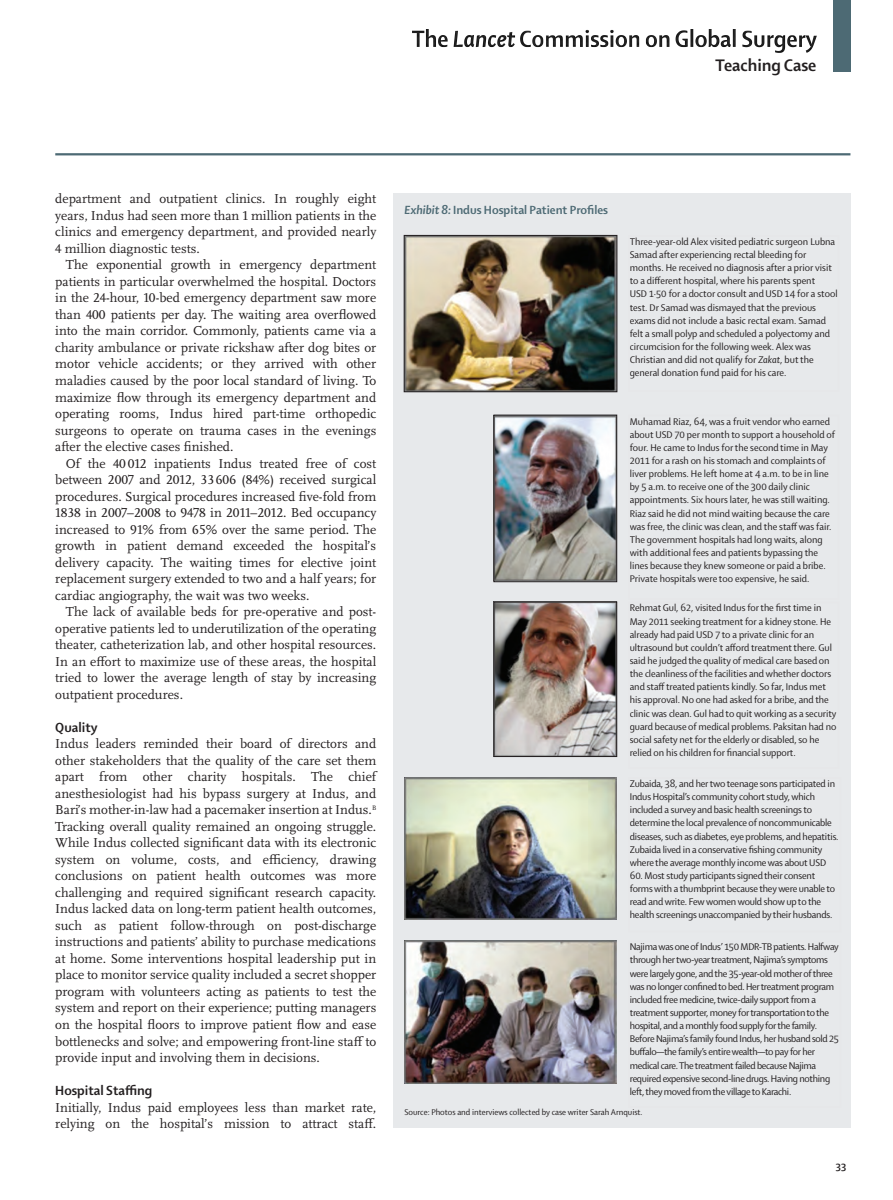
<style>
.page{position:relative;width:893px;height:1200px;background:#fff}
.page>*{position:absolute;margin:0;border:0;box-sizing:border-box;transform-origin:0 0}
.t1{font:700 18px "Shaker 2 Lancet";color:#231f20}
.heading_3{font:700 14.25px "Shaker 2 Lancet";color:#231f20}
.text_body__serif{font:13.5px/16.5px "Scala Lancet Pro";color:#231f20;text-align:justify}
.text_first__serif{font:13.5px/16.5px "Scala Lancet Pro";color:#231f20;text-align:justify}
.panel_main_head__red{font:700 12.75px "Shaker 2 Lancet";color:#4d6a74}
.image_main_text{font:10.5px/13.2px "Shaker 2 Lancet";letter-spacing:-.005em;color:#231f20}
.image_main_text-2{font:10.5px/13.2px "Shaker 2 Lancet";letter-spacing:-.03em;color:#231f20}
.t2{font:700 10.5px "Shaker 2 Lancet";color:#231f20}
.panel_key{font:9px "Shaker 2 Lancet";color:#231f20}
.s1{font-style:italic}
</style>
<div class="page">
<div style="left:833px;top:0;width:17px;height:71px;background:#4d6a74"></div>
<hr style="left:55px;top:153px;width:795px;height:2px;background:#4d6a74">
<div style="left:393px;top:193px;width:457px;height:934px;background:#e7e9eb"></div>
<img style="left:406px;top:237px;width:209px;height:153px">
<div style="left:404px;top:235px;width:213px;height:157px;border:1px solid #231f20"></div>
<img style="left:496px;top:417px;width:119px;height:162px">
<div style="left:494px;top:415px;width:123px;height:166px;border:1px solid #231f20"></div>
<img style="left:496px;top:603px;width:119px;height:151px">
<div style="left:494px;top:601px;width:123px;height:155px;border:1px solid #231f20"></div>
<img style="left:404px;top:777px;width:213px;height:142px">
<img style="left:404px;top:940px;width:213px;height:143px">
<img style="left:412px;top:30px;width:405px;height:23px">
<h1 class="t1" style="left:715px;top:54px;width:102px">Teaching Case</h1>
<p class="text_first__serif" style="left:55px;top:191px;width:323px">department and outpatient clinics. In roughly eight years, Indus had seen more than 1 million patients in the clinics and emergency department, and provided nearly 4 million diagnostic tests.</p>
<p class="text_body__serif" style="left:55px;top:257px;width:323px;text-indent:11px">The exponential growth in emergency department patients in particular overwhelmed the hospital. Doctors in the 24-hour, 10-bed emergency department saw more than 400 patients per day. The waiting area overflowed into the main corridor. Commonly, patients came via a charity ambulance or private rickshaw after dog bites or motor vehicle accidents; or they arrived with other maladies caused by the poor local standard of living. To maximize flow through its emergency department and operating rooms, Indus hired part-time orthopedic surgeons to operate on trauma cases in the evenings after the elective cases finished.</p>
<p class="text_body__serif" style="left:55px;top:455px;width:323px;text-indent:11px">Of the 40 012 inpatients Indus treated free of cost between 2007 and 2012, 33606 (84%) received surgical procedures. Surgical procedures increased five-fold from 1838 in 2007–2008 to 9478 in 2011–2012. Bed occupancy increased to 91% from 65% over the same period. The growth in patient demand exceeded the hospital’s delivery capacity. The waiting times for elective joint replacement surgery extended to two and a half years; for cardiac angiography, the wait was two weeks.</p>
<p class="text_body__serif" style="left:55px;top:603px;width:323px;text-indent:11px">The lack of available beds for pre-operative and post&shy;operative patients led to underutilization of the operating theater, catheterization lab, and other hospital resources.<br>In an effort to maximize use of these areas, the hospital tried to lower the average length of stay by increasing outpatient procedures.</p>
<p class="heading_3" style="left:55px;top:717px;width:44px">Quality</p>
<p class="text_first__serif" style="left:55px;top:735px;width:323px">Indus leaders reminded their board of directors and other stakeholders that the quality of the care set them apart from other charity hospitals. The chief anesthesiologist had his bypass surgery at Indus, and Bari’s mother-in-law had a pacemaker insertion at Indus.<sup>B </sup>Tracking overall quality remained an ongoing struggle.<br>While Indus collected significant data with its electronic system on volume, costs, and efficiency, drawing conclusions on patient health outcomes was more challenging and required significant research capacity.<br>Indus lacked data on long-term patient health outcomes, such as patient follow-through on post-discharge instructions and patients’ ability to purchase medications at home. Some interventions hospital leadership put in place to monitor service quality included a secret shopper program with volunteers acting as patients to test the system and report on their experience; putting managers on the hospital floors to improve patient flow and ease bottlenecks and solve; and empowering front-line staff to provide input and involving them in decisions.</p>
<p class="heading_3" style="left:55px;top:1080px;width:99px">Hospital Staffing</p>
<p class="text_first__serif" style="left:55px;top:1098px;width:323px">Initially, Indus paid employees less than market rate, relying on the hospital’s mission to attract staff.</p>
<p class="panel_main_head__red" style="left:405px;top:202px;width:205px"><span class="s1">Exhibit 8:</span> Indus Hospital Patient Profiles</p>
<p class="image_main_text" style="left:630px;top:234px;width:209px">Three-year-old Alex visited pediatric surgeon Lubna Samad after experiencing rectal bleeding for months. He received no diagnosis after a prior visit to a different hospital, where his parents spent<br>USD 1·50 for a doctor consult and USD 14 for a stool test. Dr Samad was dismayed that the previous exams did not include a basic rectal exam. Samad felt a small polyp and scheduled a polyectomy and circumcision for the following week. Alex was Christian and did not qualify for <span class="s1">Zakat</span>, but the general donation fund paid for his care.</p>
<p class="image_main_text" style="left:630px;top:414px;width:207px">Muhamad Riaz, 64, was a fruit vendor who earned about USD 70 per month to support a household of four. He came to Indus for the second time in May 2011 for a rash on his stomach and complaints of liver problems. He left home at 4 a.m. to be in line by 5 a.m. to receive one of the 300 daily clinic appointments. Six hours later, he was still waiting.<br>Riaz said he did not mind waiting because the care was free, the clinic was clean, and the staff was fair.<br>The government hospitals had long waits, along with additional fees and patients bypassing the lines because they knew someone or paid a bribe.<br>Private hospitals were too expensive, he said.</p>
<p class="image_main_text" style="left:630px;top:601px;width:208px">Rehmat Gul, 62, visited Indus for the first time in May 2011 seeking treatment for a kidney stone. He already had paid USD 7 to a private clinic for an ultrasound but couldn’t afford treatment there. Gul said he judged the quality of medical care based on the cleanliness of the facilities and whether doctors and staff treated patients kindly. So far, Indus met his approval. No one had asked for a bribe, and the clinic was clean. Gul had to quit working as a security guard because of medical problems. Paksitan had no social safety net for the elderly or disabled, so he relied on his children for financial support.</p>
<p class="image_main_text" style="left:630px;top:776px;width:210px">Zubaida, 38, and her two teenage sons participated in Indus Hospital’s community cohort study, which included a survey and basic health screenings to determine the local prevalence of noncommunicable diseases, such as diabetes, eye problems, and hepatitis.<br>Zubaida lived in a conservative fishing community where the average monthly income was about USD</p>
<p class="image_main_text" style="left:630px;top:868px;width:207px">60. Most study participants signed their consent forms with a thumbprint because they were unable to read and write. Few women would show up to the health screenings unaccompanied by their husbands.</p>
<p class="image_main_text-2" style="left:630px;top:939px;width:211px">Najima was one of Indus’ 150 MDR-TB patients. Halfway through her two-year treatment, Najima’s symptoms were largely gone, and the 35-year-old mother of three was no longer confined to bed. Her treatment program included free medicine, twice-daily support from a treatment supporter, money for transportation to the hospital, and a monthly food supply for the family.<br>Before Najima’s family found Indus, her husband sold 25 buffalo—the family’s entire wealth—to pay for her medical care. The treatment failed because Najima required expensive second-line drugs. Having nothing left, they moved from the village to Karachi.</p>
<p class="panel_key" style="left:404px;top:1105px;width:240px">Source: Photos and interviews collected by case writer Sarah Arnquist.</p>
<p class="t2" style="left:836px;top:1159px;width:12px">33</p>
</div>
